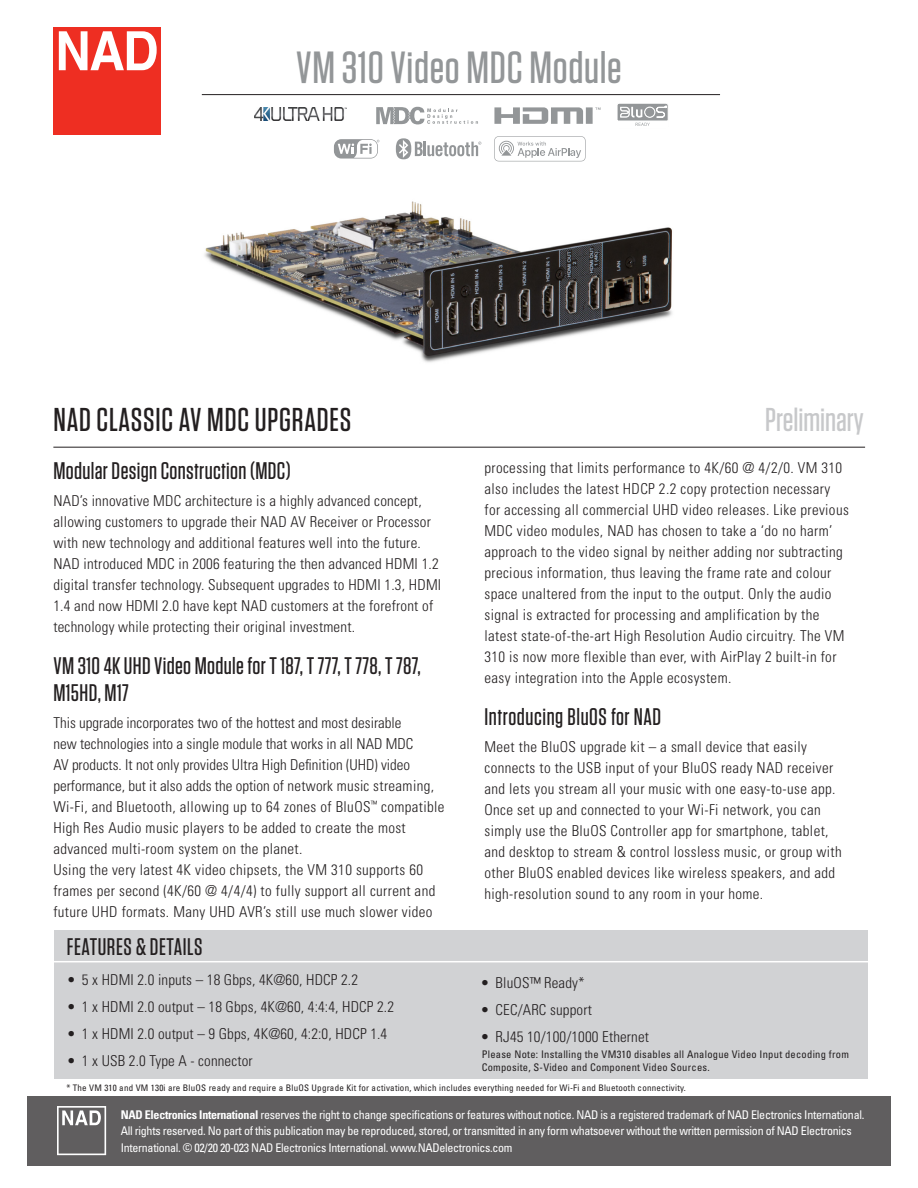
<style>
.page{position:relative;width:918px;height:1188px;background:#fff}
.page>*{position:absolute;margin:0;border:0;box-sizing:border-box;transform-origin:0 0}
.t1{font:500 45px "Tungsten";letter-spacing:.015em;color:#939698}
.t2{font:500 33px "Tungsten";letter-spacing:.025em;color:#231f20}
.t3{font:500 33px "Tungsten";color:#c7c8ca}
.t4{font:500 24px/27px "Tungsten";letter-spacing:.015em;color:#231f20}
.t5{font:300 condensed 15px/21px "Univers";letter-spacing:.025em;color:#231f20}
.t6{font:300 condensed 15px/21px "Univers";color:#231f20}
.t7{font:condensed 12px/16.5px "Univers";letter-spacing:-.025em;color:#fff}
.t8{font:condensed 10.5px/13.5px "Univers";letter-spacing:.025em;color:#231f20}
.t9{font:condensed 9px "Univers";letter-spacing:.025em;color:#231f20}
.s1{font-weight:700}
</style>
<div class="page">
<img style="left:204px;top:140px;width:468px;height:223px">
<div style="left:53px;top:27px;width:108px;height:107px;background:#ee2e22"></div>
<svg style="left:59px;top:31px;width:98px;height:39px"></svg>
<hr style="left:202px;top:94px;width:518px;height:1px;background:#231f20">
<hr style="left:53px;top:447px;width:812px;height:1px;background:#231f20">
<div style="left:54px;top:930px;width:813px;height:148px;background:#d1d2d4"></div>
<hr style="left:54px;top:961px;width:816px;height:1px;background:#fff">
<div style="left:27px;top:1096px;width:864px;height:70px;background:#605e5f"></div>
<svg style="left:57px;top:1106px;width:49px;height:49px"></svg>
<img style="left:254px;top:107px;width:93px;height:13px">
<svg style="left:617px;top:103px;width:51px;height:23px"></svg>
<svg style="left:494px;top:107px;width:107px;height:17px"></svg>
<svg style="left:376px;top:107px;width:102px;height:17px"></svg>
<div style="left:334px;top:139px;width:44px;height:20px;background:#939698;border-radius:7px"></div>
<svg style="left:338px;top:140px;width:41px;height:18px"></svg>
<svg style="left:396px;top:138px;width:85px;height:21px"></svg>
<svg style="left:494px;top:136px;width:92px;height:25px"></svg>
<p class="t1" style="left:296px;top:44px;width:327px">VM 310 Video MDC Module</p>
<p class="t2" style="left:53px;top:403px;width:300px">NAD CLASSIC AV MDC UPGRADES</p>
<p class="t3" style="left:765px;top:403px;width:100px">Preliminary</p>
<p class="t4" style="left:53px;top:457px;width:239px">Modular Design Construction (MDC)</p>
<p class="t5" style="left:53px;top:490px;width:389px">NAD’s innovative MDC architecture is a highly advanced concept, allowing customers to upgrade their NAD AV Receiver or Processor with new technology and additional features well into the future.<br>NAD introduced MDC in 2006 featuring the then advanced HDMI 1.2 digital transfer technology. Subsequent upgrades to HDMI 1.3, HDMI 1.4 and now HDMI 2.0 have kept NAD customers at the forefront of technology while protecting their original investment.</p>
<p class="t4" style="left:53px;top:652px;width:369px">VM 310 4K UHD Video Module for T 187, T 777, T 778, T 787,<br>M15HD, M17</p>
<p class="t6" style="left:53px;top:712px;width:393px">This upgrade incorporates two of the hottest and most desirable<br>new technologies into a single module that works in all NAD MDC<br>AV products. It not only provides Ultra High Definition (UHD) video performance, but it also adds the option of network music streaming, Wi-Fi, and Bluetooth, allowing up to 64 zones of BluOS<sup>™</sup> compatible High Res Audio music players to be added to create the most advanced multi-room system on the planet.</p>
<p class="t5" style="left:53px;top:859px;width:384px">Using the very latest 4K video chipsets, the VM 310 supports 60 frames per second (4K/60 @ 4/4/4) to fully support all current and future UHD formats. Many UHD AVR’s still use much slower video</p>
<p class="t4" style="left:67px;top:933px;width:137px">FEATURES &amp; DETAILS</p>
<p class="t5" style="left:67px;top:969px;width:293px">• 5 x HDMI 2.0 inputs – 18 Gbps, 4K@60, HDCP 2.2</p>
<p class="t5" style="left:67px;top:996px;width:329px">• 1 x HDMI 2.0 output – 18 Gbps, 4K@60, 4:4:4, HDCP 2.2</p>
<p class="t5" style="left:67px;top:1023px;width:322px">• 1 x HDMI 2.0 output – 9 Gbps, 4K@60, 4:2:0, HDCP 1.4</p>
<p class="t5" style="left:67px;top:1050px;width:187px">• 1 x USB 2.0 Type A - connector</p>
<p class="t5" style="left:484px;top:457px;width:366px">processing that limits performance to 4K/60 @ 4/2/0. VM 310 also includes the latest HDCP 2.2 copy protection necessary for accessing all commercial UHD video releases. Like previous MDC video modules, NAD has chosen to take a ‘do no harm’ approach to the video signal by neither adding nor subtracting precious information, thus leaving the frame rate and colour space unaltered from the input to the output. Only the audio signal is extracted for processing and amplification by the latest state-of-the-art High Resolution Audio circuitry. The VM 310 is now more flexible than ever, with AirPlay 2 built-in for easy integration into the Apple ecosystem.</p>
<p class="t4" style="left:484px;top:703px;width:178px">Introducing BluOS for NAD</p>
<p class="t5" style="left:484px;top:736px;width:359px">Meet the BluOS upgrade kit – a small device that easily connects to the USB input of your BluOS ready NAD receiver and lets you stream all your music with one easy-to-use app.<br>Once set up and connected to your Wi-Fi network, you can simply use the BluOS Controller app for smartphone, tablet, and desktop to stream &amp; control lossless music, or group with other BluOS enabled devices like wireless speakers, and add high-resolution sound to any room in your home.</p>
<p class="t5" style="left:481px;top:972px;width:106px">• BluOS™ Ready*</p>
<p class="t5" style="left:481px;top:999px;width:113px">• CEC/ARC support</p>
<p class="t5" style="left:481px;top:1026px;width:170px">• RJ45 10/100/1000 Ethernet</p>
<p class="t8" style="left:482px;top:1047px;width:369px">Please Note: Installing the VM310 disables all Analogue Video Input decoding from<br>Composite, S-Video and Component Video Sources.</p>
<p class="t9" style="left:66px;top:1082px;width:621px">* The VM 310 and VM 130i are BluOS ready and require a BluOS Upgrade Kit for activation, which includes everything needed for Wi-Fi and Bluetooth connectivity.</p>
<p class="t7" style="left:121px;top:1106px;width:745px"><span class="s1">NAD Electronics International</span> reserves the right to change specifications or features without notice. NAD is a registered trademark of NAD Electronics International.<br>All rights reserved. No part of this publication may be reproduced, stored, or transmitted in any form whatsoever without the written permission of NAD Electronics<br>International. © 02/20 20-023 NAD Electronics International. www.NADelectronics.com</p>
</div>
